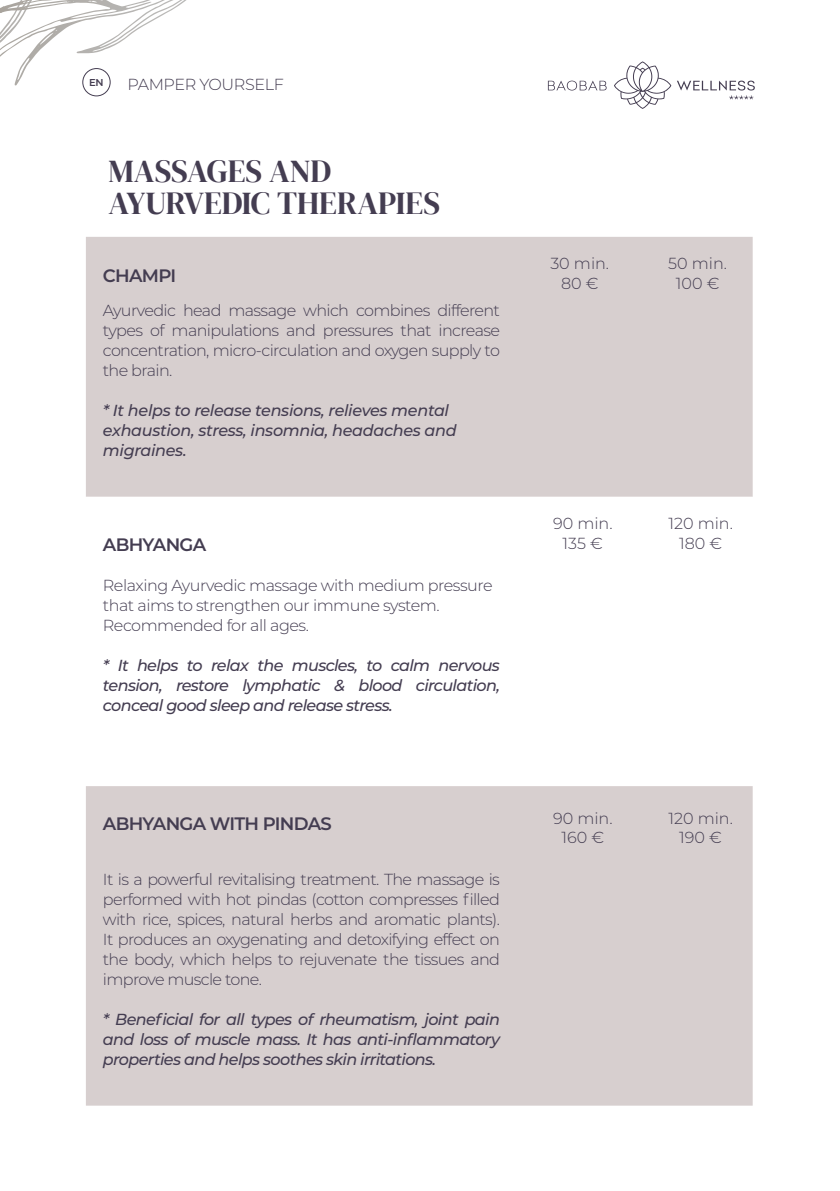
<style>
.page{position:relative;width:840px;height:1191px;background:#fff}
.page>*{position:absolute;margin:0;border:0;box-sizing:border-box;transform-origin:0 0}
.t1{font:32px/32px "DM Serif Display";letter-spacing:-.005em;color:#443d51}
.t2{font:600 18px "Montserrat";letter-spacing:-.04em;color:#443d51}
.t3{font:300 16px/20px "Montserrat";letter-spacing:-.03em;color:#443d51;text-align:center}
.t4{font:italic 500 16px/20px "Montserrat";letter-spacing:-.04em;color:#443d51;text-align:justify}
.t5{font:italic 500 16px/20px "Montserrat";letter-spacing:-.02em;color:#443d51}
.t6{font:300 16px/19.2px "Montserrat";color:#443d51;text-align:center}
.t7{font:600 10px "Montserrat";color:#443d51}
</style>
<div class="page">
<svg style="left:547px;top:81px;width:59px;height:9px"></svg>
<svg style="left:614px;top:61px;width:140px;height:48px"></svg>
<div style="left:82px;top:68px;width:29px;height:28px;border:1px solid #443d51;border-radius:50%"></div>
<div style="left:86px;top:237px;width:666px;height:868px;background:#d7cfcf"></div>
<svg style="left:86px;top:497px;width:666px;height:289px"></svg>
<svg style="left:0;top:0;width:186px;height:57px"></svg>
<p class="t7" style="left:89px;top:75px;width:16px">EN</p>
<p class="t3" style="left:127px;top:74px;width:158px">PAMPER YOURSELF</p>
<h1 class="t1" style="left:108px;top:156px;width:333px">MASSAGES AND<br>AYURVEDIC THERAPIES</h1>
<p class="t2" style="left:103px;top:262px;width:75px">CHAMPI</p>
<p class="t3" style="left:103px;top:299px;width:398px;text-align:justify">Ayurvedic head massage which combines different types of manipulations and pressures that increase concentration, micro-circulation and oxygen supply to the brain.</p>
<p class="t5" style="left:103px;top:399px;width:355px">* It helps to release tensions, relieves mental exhaustion, stress, insomnia, headaches and migraines.</p>
<p class="t2" style="left:103px;top:532px;width:105px">ABHYANGA</p>
<p class="t3" style="left:103px;top:574px;width:391px;text-align:left">Relaxing Ayurvedic massage with medium pressure that aims to strengthen our immune system.<br>Recommended for all ages.</p>
<p class="t4" style="left:103px;top:654px;width:398px">* It helps to relax the muscles, to calm nervous tension, restore lymphatic &amp; blood circulation, conceal good sleep and release stress.</p>
<p class="t2" style="left:103px;top:810px;width:230px">ABHYANGA WITH PINDAS</p>
<p class="t3" style="left:103px;top:869px;width:398px;text-align:justify">It is a powerful revitalising treatment. The massage is performed with hot pindas (cotton compresses filled with rice, spices, natural herbs and aromatic plants).<br>It produces an oxygenating and detoxifying effect on the body, which helps to rejuvenate the tissues and improve muscle tone.</p>
<p class="t4" style="left:103px;top:1009px;width:398px">* Beneficial for all types of rheumatism, joint pain and loss of muscle mass. It has anti-inflammatory properties and helps soothes skin irritations.</p>
<p class="t3" style="left:550px;top:253px;width:60px;line-height:19.2px">30 min.<br>80 €</p>
<p class="t3" style="left:667px;top:253px;width:60px;line-height:19.2px">50 min.<br>100 €</p>
<p class="t3" style="left:552px;top:513px;width:61px;line-height:19.2px">90 min.<br>135 €</p>
<p class="t6" style="left:668px;top:513px;width:66px">120 min.<br>180 €</p>
<p class="t3" style="left:552px;top:808px;width:61px;line-height:19.2px">90 min.<br>160 €</p>
<p class="t6" style="left:668px;top:808px;width:66px">120 min.<br>190 €</p>
</div>
